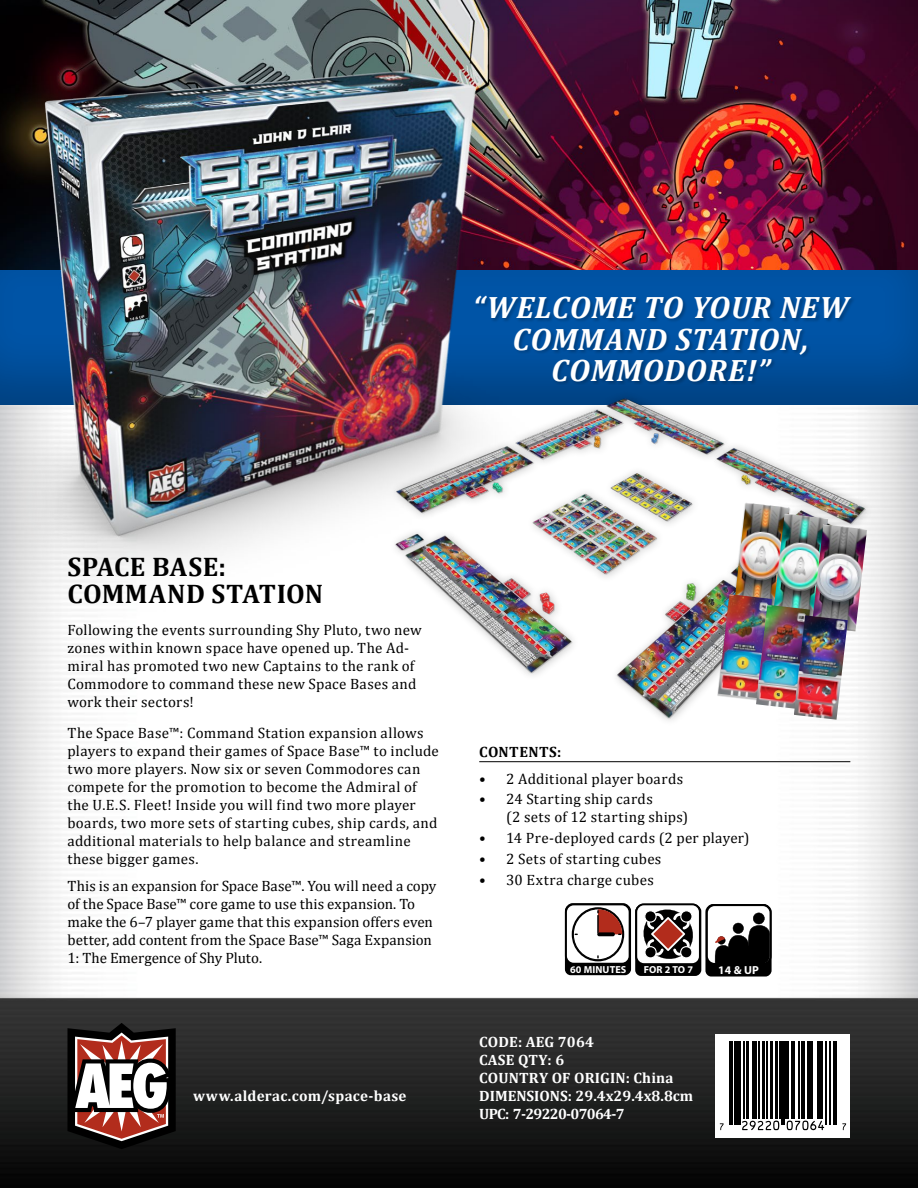
<style>
.page{position:relative;width:918px;height:1188px;background:#fff}
.page>*{position:absolute;margin:0;border:0;box-sizing:border-box;transform-origin:0 0}
.t1{font:italic 700 31.05px/31px "Cambria";letter-spacing:.02em;color:#fff;text-align:center}
.t2{font:700 27px/27px "Cambria";letter-spacing:.015em;color:#000}
.t3{font:15px/18px "Cambria";letter-spacing:.015em;color:#000}
.t4{font:700 15px/18px "Cambria";letter-spacing:.01em;color:#fff}
.t5{font:700 15px "Cambria";letter-spacing:.03em;color:#000}
.t6{font:700 11.7px "Myriad Pro";color:#fff}
.t7{font:700 10.2px "Myriad Pro";letter-spacing:.01em;color:#fff}
</style>
<div class="page">
<img style="left:0;top:407px;width:918px;height:781px">
<img style="left:610px;top:0;width:308px;height:260px">
<div style="left:0;top:260px;width:918px;height:147px;background:#000;opacity:.25"></div>
<img style="left:0;top:0;width:610px;height:661px">
<div style="left:716px;top:1034px;width:134px;height:104px;background:#fff"></div>
<svg style="left:729px;top:1042px;width:108px;height:87px"></svg>
<svg style="left:720px;top:1123px;width:4px;height:7px"></svg>
<hr style="left:730px;top:1042px;width:1px;height:83px;background:#000">
<hr style="left:732px;top:1042px;width:1px;height:83px;background:#000">
<hr style="left:734px;top:1042px;width:4px;height:83px;background:#000">
<hr style="left:739px;top:1042px;width:2px;height:83px;background:#000">
<hr style="left:743px;top:1042px;width:1px;height:77px;background:#000">
<hr style="left:747px;top:1042px;width:2px;height:77px;background:#000">
<hr style="left:752px;top:1042px;width:1px;height:77px;background:#000">
<hr style="left:754px;top:1042px;width:3px;height:77px;background:#000">
<hr style="left:759px;top:1042px;width:1px;height:77px;background:#000">
<hr style="left:762px;top:1042px;width:2px;height:77px;background:#000">
<hr style="left:767px;top:1042px;width:1px;height:77px;background:#000">
<hr style="left:770px;top:1042px;width:2px;height:77px;background:#000">
<svg style="left:742px;top:1121px;width:37px;height:9px"></svg>
<hr style="left:776px;top:1042px;width:2px;height:77px;background:#000">
<hr style="left:779px;top:1042px;width:1px;height:77px;background:#000">
<hr style="left:781px;top:1042px;width:1px;height:83px;background:#000">
<hr style="left:784px;top:1042px;width:1px;height:83px;background:#000">
<hr style="left:786px;top:1042px;width:3px;height:77px;background:#000">
<hr style="left:791px;top:1042px;width:2px;height:77px;background:#000">
<hr style="left:794px;top:1042px;width:1px;height:77px;background:#000">
<hr style="left:798px;top:1042px;width:1px;height:77px;background:#000">
<hr style="left:802px;top:1042px;width:3px;height:77px;background:#000">
<hr style="left:807px;top:1042px;width:1px;height:77px;background:#000">
<hr style="left:809px;top:1042px;width:2px;height:77px;background:#000">
<hr style="left:812px;top:1042px;width:1px;height:77px;background:#000">
<svg style="left:787px;top:1121px;width:37px;height:9px"></svg>
<hr style="left:817px;top:1042px;width:1px;height:77px;background:#000">
<hr style="left:819px;top:1042px;width:4px;height:77px;background:#000">
<hr style="left:825px;top:1042px;width:1px;height:83px;background:#000">
<hr style="left:830px;top:1042px;width:1px;height:83px;background:#000">
<hr style="left:833px;top:1042px;width:1px;height:83px;background:#000">
<hr style="left:835px;top:1042px;width:1px;height:83px;background:#000">
<svg style="left:842px;top:1123px;width:4px;height:7px"></svg>
<div style="left:475px;top:295px;width:381px;height:90px;background:#000;opacity:.25"></div>
<div style="left:389px;top:390px;width:485px;height:337px;background:#000;opacity:.25"></div>
<img style="left:395px;top:398px;width:470px;height:322px">
<img style="left:734px;top:503px;width:55px;height:92px">
<img style="left:773px;top:514px;width:55px;height:101px">
<img style="left:812px;top:524px;width:55px;height:107px">
<img style="left:718px;top:594px;width:54px;height:105px">
<img style="left:756px;top:605px;width:54px;height:104px">
<img style="left:794px;top:615px;width:54px;height:105px">
<hr style="left:479px;top:761px;width:371px;height:1px;background:#000">
<svg style="left:565px;top:903px;width:207px;height:74px"></svg>
<svg style="left:68px;top:1023px;width:108px;height:126px"></svg>
<h1 class="t1" style="left:473px;top:291px;width:377px">“WELCOME TO YOUR NEW<br>COMMAND STATION,<br>COMMODORE!”</h1>
<h2 class="t2" style="left:68px;top:552px;width:257px">SPACE BASE:<br>COMMAND STATION</h2>
<p class="t3" style="left:68px;top:620px;width:356px">Following the events surrounding Shy Pluto, two new zones within known space have opened up. The Ad&shy;miral has promoted two new Captains to the rank of Commodore to command these new Space Bases and work their sectors!</p>
<p class="t3" style="left:68px;top:724px;width:373px">The Space Base™: Command Station expansion allows players to expand their games of Space Base™ to include two more players. Now six or seven Commodores can compete for the promotion to become the Admiral of the U.E.S. Fleet! Inside you will find two more player boards, two more sets of starting cubes, ship cards, and additional materials to help balance and streamline these bigger games.</p>
<p class="t3" style="left:68px;top:876px;width:371px">This is an expansion for Space Base™. You will need a copy of the Space Base™ core game to use this expansion. To make the 6–7 player game that this expansion offers even better, add content from the Space Base™ Saga Expansion 1: The Emergence of Shy Pluto.</p>
<p class="t4" style="left:193px;top:1086px;width:215px">www.alderac.com/space-base</p>
<p class="t5" style="left:479px;top:741px;width:84px">CONTENTS:</p>
<p class="t3" style="left:479px;top:770px;width:206px">• 2 Additional player boards</p>
<p class="t3" style="left:506px;top:790px;width:183px;text-indent:-27px">• 24 Starting ship cards<br>(2 sets of 12 starting ships)</p>
<p class="t3" style="left:479px;top:829px;width:272px">• 14 Pre-deployed cards (2 per player)</p>
<p class="t3" style="left:479px;top:850px;width:184px">• 2 Sets of starting cubes</p>
<p class="t3" style="left:479px;top:870px;width:176px">• 30 Extra charge cubes</p>
<p class="t7" style="left:570px;top:963px;width:58px">60 MINUTES</p>
<p class="t7" style="left:644px;top:963px;width:51px">FOR 2 TO 7</p>
<p class="t6" style="left:718px;top:962px;width:42px">14 &amp; UP</p>
<p class="t4" style="left:479px;top:1032px;width:216px">CODE: AEG 7064<br>CASE QTY: 6<br>COUNTRY OF ORIGIN: China<br>DIMENSIONS: 29.4x29.4x8.8cm<br>UPC: 7-29220-07064-7</p>
</div>
